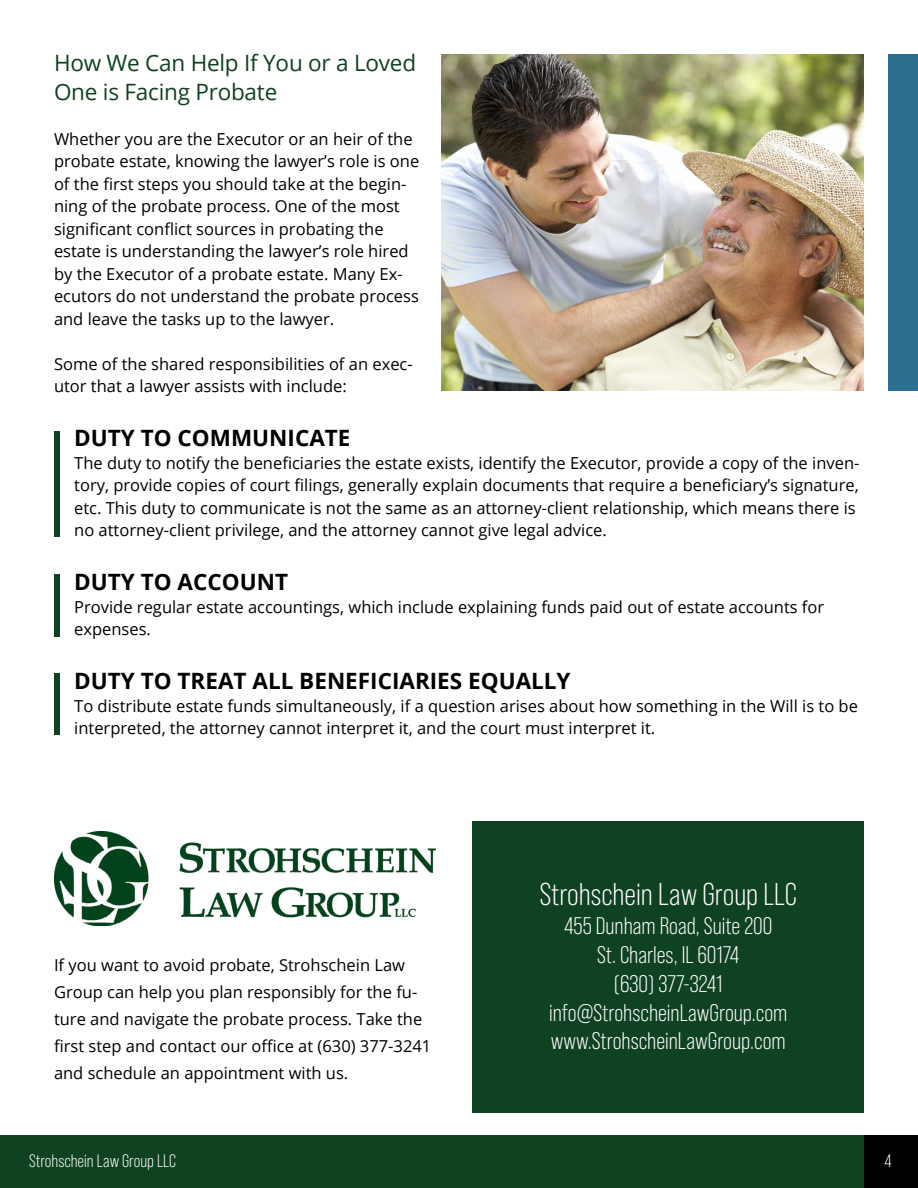
<style>
.page{position:relative;width:918px;height:1188px;background:#fff}
.page>*{position:absolute;margin:0;border:0;box-sizing:border-box;transform-origin:0 0}
.t1{font:31.5px "Bebas Neue Pro";color:#fff}
.t2{font:24px/28.8px "Bebas Neue Pro";color:#fff;text-align:center}
.t3{font:700 22.5px "Open Sans";color:#000}
.t4{font:22.5px/28.5px "Open Sans";letter-spacing:-.01em;color:#0e4221}
.t5{font:18px "Bebas Neue Pro";color:#fff}
.t6{font:16.5px/22.5px "Open Sans";color:#000}
</style>
<div class="page">
<div style="left:0;top:1136px;width:918px;height:52px;background:#0e4221"></div>
<div style="left:864px;top:1136px;width:54px;height:52px;background:#000"></div>
<div style="left:472px;top:821px;width:392px;height:291px;background:#0e4222"></div>
<img style="left:54px;top:832px;width:381px;height:94px">
<div style="left:888px;top:54px;width:30px;height:337px;background:#2c6f8f"></div>
<img style="left:442px;top:54px;width:422px;height:337px">
<div style="left:54px;top:431px;width:5px;height:105px;background:#0e4222"></div>
<div style="left:54px;top:574px;width:5px;height:63px;background:#0e4222"></div>
<div style="left:54px;top:673px;width:5px;height:61px;background:#0e4222"></div>
<h3 class="t4" style="left:54px;top:48px;width:364px">How We Can Help If You or a Loved<br>One is Facing Probate</h3>
<p class="t6" style="left:54px;top:127px;width:367px">Whether you are the Executor or an heir of the probate estate, knowing the lawyer’s role is one of the first steps you should take at the begin&shy;ning of the probate process. One of the most significant conflict sources in probating the estate is understanding the lawyer’s role hired by the Executor of a probate estate. Many Ex&shy;ecutors do not understand the probate process and leave the tasks up to the lawyer.</p>
<p class="t6" style="left:54px;top:352px;width:360px">Some of the shared responsibilities of an exec&shy;utor that a lawyer assists with include:</p>
<h3 class="t3" style="left:74px;top:422px;width:278px">DUTY TO COMMUNICATE</h3>
<p class="t6" style="left:74px;top:451px;width:787px">The duty to notify the beneficiaries the estate exists, identify the Executor, provide a copy of the inven&shy;tory, provide copies of court filings, generally explain documents that require a beneficiary’s signature, etc. This duty to communicate is not the same as an attorney-client relationship, which means there is no attorney-client privilege, and the attorney cannot give legal advice.</p>
<h3 class="t3" style="left:74px;top:566px;width:215px">DUTY TO ACCOUNT</h3>
<p class="t6" style="left:74px;top:595px;width:752px">Provide regular estate accountings, which include explaining funds paid out of estate accounts for expenses.</p>
<h3 class="t3" style="left:74px;top:665px;width:498px">DUTY TO TREAT ALL BENEFICIARIES EQUALLY</h3>
<p class="t6" style="left:74px;top:694px;width:785px">To distribute estate funds simultaneously, if a question arises about how something in the Will is to be interpreted, the attorney cannot interpret it, and the court must interpret it.</p>
<p class="t6" style="left:54px;top:951px;width:379px;line-height:27px">If you want to avoid probate, Strohschein Law Group can help you plan responsibly for the fu&shy;ture and navigate the probate process. Take the first step and contact our office at (630) 377-3241 and schedule an appointment with us.</p>
<h1 class="t1" style="left:540px;top:877px;width:259px">Strohschein Law Group LLC</h1>
<h2 class="t2" style="left:549px;top:912px;width:240px">455 Dunham Road, Suite 200<br>St. Charles, IL 60174<br>(630) 377-3241 info@StrohscheinLawGroup.com www.StrohscheinLawGroup.com</h2>
<p class="t5" style="left:29px;top:1151px;width:148px">Strohschein Law Group LLC</p>
<p class="t5" style="left:884px;top:1151px;width:9px">4</p>
</div>
